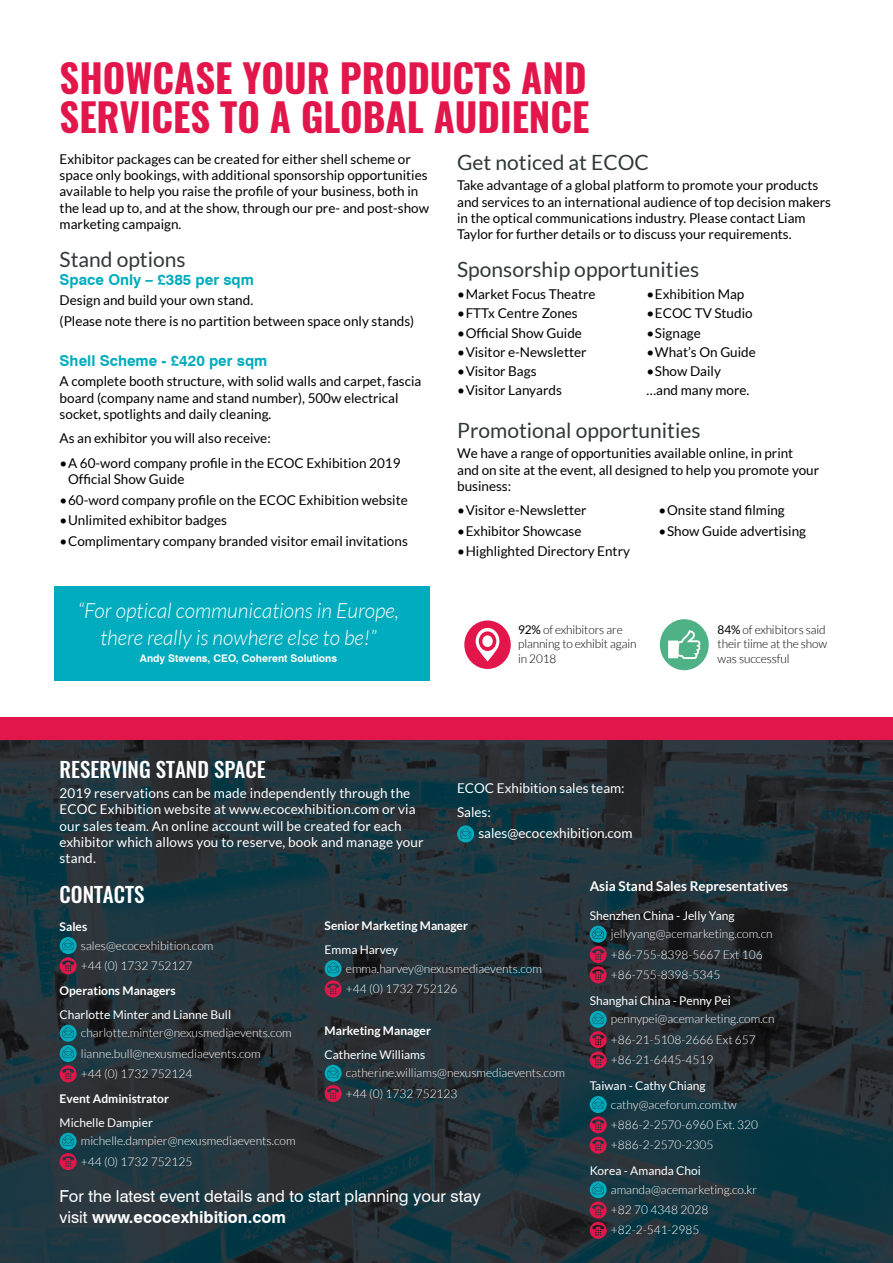
<style>
.page{position:relative;width:893px;height:1263px;background:#fff}
.page>*{position:absolute;margin:0;border:0;box-sizing:border-box;transform-origin:0 0}
.t1{font:700 39px/39px "Oswald";color:#e2164b}
.t2{font:21px "Lato";color:#303838}
.t3{font:italic 300 21px/27px "Lato";color:#fff;text-align:center}
.t4{font:500 21px "Oswald";color:#fff}
.t5{font:16.5px/20.4px "Swiss 721 BT";color:#fff}
.t6{font:700 15px "Swiss 721 BT";color:#00acbd}
.t7{font:13.5px/16.2px "Lato";color:#000}
.t8{font:13.5px/16.2px "Lato";letter-spacing:.01em;color:#fff}
.t9{font:700 13.5px "Lato";color:#fff}
.t10{font:300 12px/20.4px "Lato";color:#fff}
.t11{font:12px "Lato";color:#fff}
.t12{font:300 12px/14.4px "Lato";letter-spacing:-.01em;color:#000}
.t13{font:700 12px "Lato";color:#fff}
.t14{font:700 10.5px "Swiss 721 BT";color:#fff}
.s1{font-weight:400}
.s2{font-weight:700}
</style>
<div class="page">
<img style="left:0;top:740px;width:893px;height:523px">
<div style="left:0;top:717px;width:893px;height:23px;background:#e2164b"></div>
<svg style="left:60px;top:937px;width:17px;height:37px"></svg>
<svg style="left:60px;top:1025px;width:17px;height:57px"></svg>
<svg style="left:60px;top:1133px;width:17px;height:37px"></svg>
<svg style="left:325px;top:960px;width:17px;height:37px"></svg>
<svg style="left:325px;top:1065px;width:17px;height:37px"></svg>
<svg style="left:590px;top:926px;width:17px;height:57px"></svg>
<svg style="left:590px;top:1011px;width:17px;height:57px"></svg>
<svg style="left:590px;top:1096px;width:17px;height:58px"></svg>
<svg style="left:590px;top:1181px;width:17px;height:58px"></svg>
<svg style="left:457px;top:825px;width:17px;height:17px"></svg>
<svg style="left:660px;top:619px;width:49px;height:51px"></svg>
<div style="left:464px;top:620px;width:47px;height:49px;background:#e2164b;border-radius:50%"></div>
<svg style="left:476px;top:628px;width:23px;height:33px"></svg>
<div style="left:54px;top:586px;width:375px;height:95px;background:#00acbd"></div>
<h1 class="t1" style="left:60px;top:60px;width:531px">SHOWCASE YOUR PRODUCTS AND<br>SERVICES TO A GLOBAL AUDIENCE</h1>
<p class="t7" style="left:60px;top:151px;width:371px">Exhibitor packages can be created for either shell scheme or space only bookings, with additional sponsorship opportunities available to help you raise the profile of your business, both in the lead up to, and at the show, through our pre- and post-show marketing campaign.</p>
<h2 class="t2" style="left:60px;top:247px;width:128px">Stand options</h2>
<p class="t6" style="left:60px;top:270px;width:196px">Space Only – £385 per sqm</p>
<p class="t7" style="left:60px;top:290px;width:356px;line-height:20.4px">Design and build your own stand.<br>(Please note there is no partition between space only stands)</p>
<p class="t6" style="left:60px;top:351px;width:209px">Shell Scheme - £420 per sqm</p>
<p class="t7" style="left:60px;top:373px;width:363px">A complete booth structure, with solid walls and carpet, fascia board (company name and stand number), 500w electrical socket, spotlights and daily cleaning.</p>
<p class="t7" style="left:60px;top:430px;width:213px">As an exhibitor you will also receive:</p>
<p class="t7" style="left:68px;top:455px;width:334px;text-indent:-9px">•A 60-word company profile in the ECOC Exhibition 2019<br>Official Show Guide</p>
<p class="t7" style="left:60px;top:492px;width:350px">•60-word company profile on the ECOC Exhibition website</p>
<p class="t7" style="left:60px;top:512px;width:169px">•Unlimited exhibitor badges</p>
<p class="t7" style="left:60px;top:533px;width:350px">•Complimentary company branded visitor email invitations</p>
<h2 class="t2" style="left:457px;top:151px;width:193px">Get noticed at ECOC</h2>
<p class="t7" style="left:457px;top:177px;width:375px">Take advantage of a global platform to promote your products and services to an international audience of top decision makers in the optical communications industry. Please contact Liam Taylor for further details or to discuss your requirements.</p>
<h2 class="t2" style="left:457px;top:258px;width:244px">Sponsorship opportunities</h2>
<p class="t7" style="left:457px;top:286px;width:140px">•Market Focus Theatre</p>
<p class="t7" style="left:457px;top:305px;width:122px">•FTTx Centre Zones</p>
<p class="t7" style="left:457px;top:324px;width:126px">•Official Show Guide</p>
<p class="t7" style="left:457px;top:344px;width:131px">•Visitor e-Newsletter</p>
<p class="t7" style="left:457px;top:363px;width:81px">•Visitor Bags</p>
<p class="t7" style="left:457px;top:382px;width:106px">•Visitor Lanyards</p>
<p class="t7" style="left:646px;top:286px;width:99px">•Exhibition Map</p>
<p class="t7" style="left:646px;top:305px;width:108px">•ECOC TV Studio</p>
<p class="t7" style="left:646px;top:324px;width:56px">•Signage</p>
<p class="t7" style="left:646px;top:344px;width:111px">•What’s On Guide</p>
<p class="t7" style="left:646px;top:361px;width:105px;line-height:19.2px">•Show Daily …and many more.</p>
<h2 class="t2" style="left:457px;top:419px;width:245px">Promotional opportunities</h2>
<p class="t7" style="left:457px;top:445px;width:363px">We have a range of opportunities available online, in print<br>and on site at the event, all designed to help you promote your business:</p>
<p class="t7" style="left:659px;top:502px;width:128px">•Onsite stand filming</p>
<p class="t7" style="left:659px;top:522px;width:149px">•Show Guide advertising</p>
<p class="t7" style="left:457px;top:502px;width:131px">•Visitor e-Newsletter</p>
<p class="t7" style="left:457px;top:522px;width:126px">•Exhibitor Showcase</p>
<p class="t7" style="left:457px;top:543px;width:174px">•Highlighted Directory Entry</p>
<h2 class="t3" style="left:78px;top:598px;width:322px">“For optical communications in Europe, there really is nowhere else to be!”</h2>
<p class="t14" style="left:140px;top:652px;width:199px">Andy Stevens, CEO, Coherent Solutions</p>
<p class="t12" style="left:518px;top:622px;width:120px"><span class="s1">92%</span> of exhibitors are planning to exhibit again in 2018</p>
<p class="t12" style="left:718px;top:622px;width:111px"><span class="s1">84%</span> of exhibitors said their tiime at the show was successful</p>
<h2 class="t4" style="left:60px;top:754px;width:208px">RESERVING STAND SPACE</h2>
<p class="t8" style="left:60px;top:785px;width:366px">2019 reservations can be made independently through the ECOC Exhibition website at www.ecocexhibition.com or via our sales team. An online account will be created for each exhibitor which allows you to reserve, book and manage your stand.</p>
<p class="t8" style="left:457px;top:775px;width:169px;line-height:24.8px">ECOC Exhibition sales team:<br>Sales:</p>
<p class="t8" style="left:478px;top:825px;width:156px">sales@ecocexhibition.com</p>
<h2 class="t4" style="left:60px;top:880px;width:86px">CONTACTS</h2>
<p class="t13" style="left:60px;top:920px;width:29px">Sales</p>
<p class="t10" style="left:81px;top:935px;width:134px">sales@ecocexhibition.com +44 (0) 1732 752127</p>
<p class="t13" style="left:60px;top:984px;width:118px">Operations Managers</p>
<p class="t11" style="left:60px;top:1007px;width:173px">Charlotte Minter and Lianne Bull</p>
<p class="t10" style="left:81px;top:1023px;width:212px">charlotte.minter@nexusmediaevents.com lianne.bull@nexusmediaevents.com<br>+44 (0) 1732 752124</p>
<p class="t13" style="left:60px;top:1092px;width:111px">Event Administrator</p>
<p class="t11" style="left:60px;top:1115px;width:95px">Michelle Dampier</p>
<p class="t10" style="left:81px;top:1131px;width:216px">michelle.dampier@nexusmediaevents.com +44 (0) 1732 752125</p>
<p class="t13" style="left:325px;top:919px;width:145px">Senior Marketing Manager</p>
<p class="t11" style="left:325px;top:943px;width:75px">Emma Harvey</p>
<p class="t10" style="left:346px;top:958px;width:198px">emma.harvey@nexusmediaevents.com +44 (0) 1732 752126</p>
<p class="t13" style="left:325px;top:1024px;width:108px">Marketing Manager</p>
<p class="t11" style="left:325px;top:1047px;width:102px">Catherine Williams</p>
<p class="t10" style="left:346px;top:1063px;width:221px">catherine.williams@nexusmediaevents.com +44 (0) 1732 752123</p>
<p class="t5" style="left:60px;top:1186px;width:423px">For the latest event details and to start planning your stay visit <span class="s2">www.ecocexhibition.com</span></p>
<p class="t9" style="left:590px;top:878px;width:200px">Asia Stand Sales Representatives</p>
<p class="t11" style="left:590px;top:908px;width:146px">Shenzhen China - Jelly Yang</p>
<p class="t10" style="left:611px;top:924px;width:163px">jellyyang@acemarketing.com.cn +86-755-8398-5667 Ext 106 +86-755-8398-5345</p>
<p class="t11" style="left:590px;top:994px;width:143px">Shanghai China - Penny Pei</p>
<p class="t10" style="left:611px;top:1009px;width:165px">pennypei@acemarketing.com.cn +86-21-5108-2666 Ext 657 +86-21-6445-4519</p>
<p class="t11" style="left:590px;top:1079px;width:118px">Taiwan - Cathy Chiang</p>
<p class="t10" style="left:611px;top:1094px;width:149px">cathy@aceforum.com.tw +886-2-2570-6960 Ext. 320 +886-2-2570-2305</p>
<p class="t11" style="left:590px;top:1164px;width:113px">Korea - Amanda Choi</p>
<p class="t10" style="left:611px;top:1179px;width:148px">amanda@acemarketing.co.kr +82 70 4348 2028 +82-2-541-2985</p>
</div>
